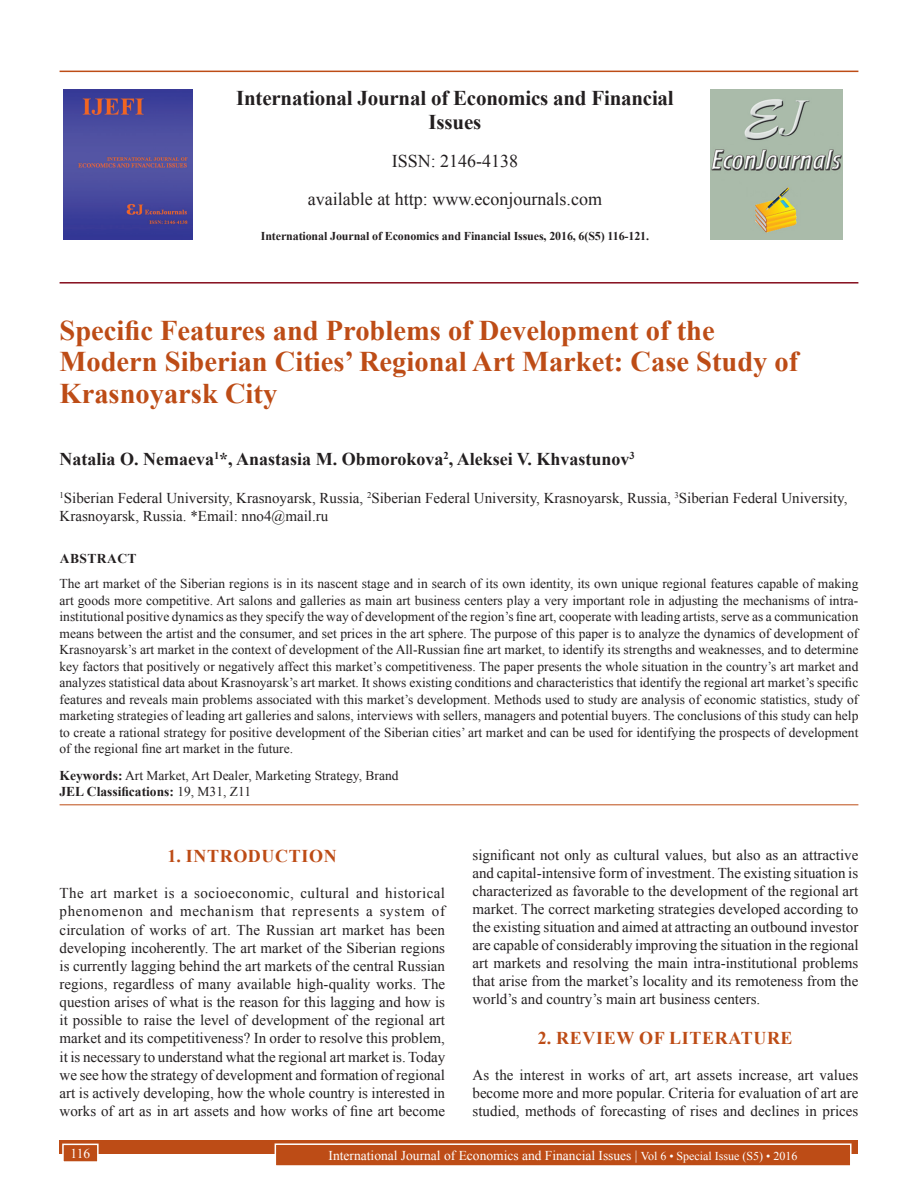
<style>
.page{position:relative;width:918px;height:1188px;background:#fff}
.page>*{position:absolute;margin:0;border:0;box-sizing:border-box;transform-origin:0 0}
.AT{font:700 28.5px/31.5px "Times New Roman";color:#bd4c16}
.Issue_details{font:700 21px/24px "Times New Roman";letter-spacing:-.01em;color:#231f20;text-align:center}
.AU{font:700 18px "Times New Roman";color:#231f20}
.Issue_details-2{font:18px "Times New Roman";color:#231f20}
.t1{font:700 18px "Times New Roman";letter-spacing:.035em;color:#bd4c16}
.TX{font:15px/18.1px "Times New Roman";color:#231f20;text-align:justify}
.AFF{font:15px/18px "Times New Roman";color:#231f20}
.ABS{font:13.5px/16.5px "Times New Roman";color:#231f20;text-align:justify}
.KWD{font:13.5px/16.2px "Times New Roman";color:#231f20}
.Folio{font:13.5px "Times New Roman";color:#fff}
.ABSH{font:700 13.5px "Times New Roman";letter-spacing:.035em;color:#231f20}
.Issue_details-3{font:700 12px "Times New Roman";letter-spacing:-.01em;color:#231f20}
.s1{font-weight:700}
.s2{font-size:12px}
</style>
<div class="page">
<div style="left:60px;top:1140px;width:798px;height:13px;background:#bd4c16"></div>
<div style="left:275px;top:1144px;width:576px;height:22px;background:#bd4c16"></div>
<div style="left:275px;top:1143px;width:577px;height:24px;border:2px solid #fff"></div>
<div style="left:63px;top:1144px;width:35px;height:18px;background:#bd4c16"></div>
<div style="left:62px;top:1144px;width:37px;height:19px;border:2px solid #fff"></div>
<hr style="left:60px;top:71px;width:798px;height:1px;background:#bd4c16">
<img style="left:64px;top:89px;width:129px;height:151px">
<img style="left:711px;top:89px;width:132px;height:150px">
<hr style="left:60px;top:282px;width:798px;height:2px;background:#850d1d">
<hr style="left:60px;top:804px;width:798px;height:1px;background:#bd4c16">
<p class="Issue_details" style="left:236px;top:85px;width:439px">International Journal of Economics and Financial<br>Issues</p>
<p class="Issue_details-2" style="left:392px;top:149px;width:128px">ISSN: 2146-4138</p>
<p class="Issue_details-2" style="left:308px;top:187px;width:296px">available at http: www.econjournals.com</p>
<p class="Issue_details-3" style="left:261px;top:227px;width:390px">International Journal of Economics and Financial Issues, 2016, 6(S5) 116-121.</p>
<p class="AT" style="left:60px;top:313px;width:740px">Specific Features and Problems of Development of the<br>Modern Siberian Cities’ Regional Art Market: Case Study of<br>Krasnoyarsk City</p>
<p class="AU" style="left:60px;top:446px;width:577px">Natalia O. Nemaeva<sup>1</sup>*, Anastasia M. Obmorokova<sup>2</sup>, Aleksei V. Khvastunov<sup>3</sup></p>
<p class="AFF" style="left:60px;top:489px;width:789px"><sup>1</sup>Siberian Federal University, Krasnoyarsk, Russia, <sup>2</sup>Siberian Federal University, Krasnoyarsk, Russia, <sup>3</sup>Siberian Federal University,<br>Krasnoyarsk, Russia. *Email: nno4@mail.ru</p>
<p class="ABSH" style="left:60px;top:549px;width:78px">ABSTRACT</p>
<p class="ABS" style="left:60px;top:575px;width:800px">The art market of the Siberian regions is in its nascent stage and in search of its own identity, its own unique regional features capable of making art goods more competitive. Art salons and galleries as main art business centers play a very important role in adjusting the mechanisms of intra&shy;institutional positive dynamics as they specify the way of development of the region’s fine art, cooperate with leading artists, serve as a communication means between the artist and the consumer, and set prices in the art sphere. The purpose of this paper is to analyze the dynamics of development of Krasnoyarsk’s art market in the context of development of the All-Russian fine art market, to identify its strengths and weaknesses, and to determine key factors that positively or negatively affect this market’s competitiveness. The paper presents the whole situation in the country’s art market and analyzes statistical data about Krasnoyarsk’s art market. It shows existing conditions and characteristics that identify the regional art market’s specific features and reveals main problems associated with this market’s development. Methods used to study are analysis of economic statistics, study of marketing strategies of leading art galleries and salons, interviews with sellers, managers and potential buyers. The conclusions of this study can help to create a rational strategy for positive development of the Siberian cities’ art market and can be used for identifying the prospects of development of the regional fine art market in the future.</p>
<p class="KWD" style="left:60px;top:767px;width:340px"><span class="s1">Keywords:</span> Art Market, Art Dealer, Marketing Strategy, Brand<br><span class="s1">JEL Classifications:</span> 19, M31, Z11</p>
<h1 class="t1" style="left:168px;top:843px;width:171px">1. INTRODUCTION</h1>
<p class="TX" style="left:60px;top:884px;width:387px">The art market is a socioeconomic, cultural and historical phenomenon and mechanism that represents a system of circulation of works of art. The Russian art market has been developing incoherently. The art market of the Siberian regions is currently lagging behind the art markets of the central Russian regions, regardless of many available high-quality works. The question arises of what is the reason for this lagging and how is it possible to raise the level of development of the regional art market and its competitiveness? In order to resolve this problem, it is necessary to understand what the regional art market is. Today we see how the strategy of development and formation of regional art is actively developing, how the whole country is interested in works of art as in art assets and how works of fine art become</p>
<p class="TX" style="left:472px;top:846px;width:388px">significant not only as cultural values, but also as an attractive and capital-intensive form of investment. The existing situation is characterized as favorable to the development of the regional art market. The correct marketing strategies developed according to the existing situation and aimed at attracting an outbound investor are capable of considerably improving the situation in the regional art markets and resolving the main intra-institutional problems that arise from the market’s locality and its remoteness from the world’s and country’s main art business centers.</p>
<h1 class="t1" style="left:538px;top:1025px;width:256px">2. REVIEW OF LITERATURE</h1>
<p class="TX" style="left:472px;top:1066px;width:387px">As the interest in works of art, art assets increase, art values become more and more popular. Criteria for evaluation of art are studied, methods of forecasting of rises and declines in prices</p>
<p class="Folio" style="left:71px;top:1144px;width:21px">116</p>
<p class="Folio" style="left:329px;top:1146px;width:470px">International Journal of Economics and Financial Issues | <span class="s2">Vol 6 • Special Issue (S5) • 2016</span></p>
</div>
